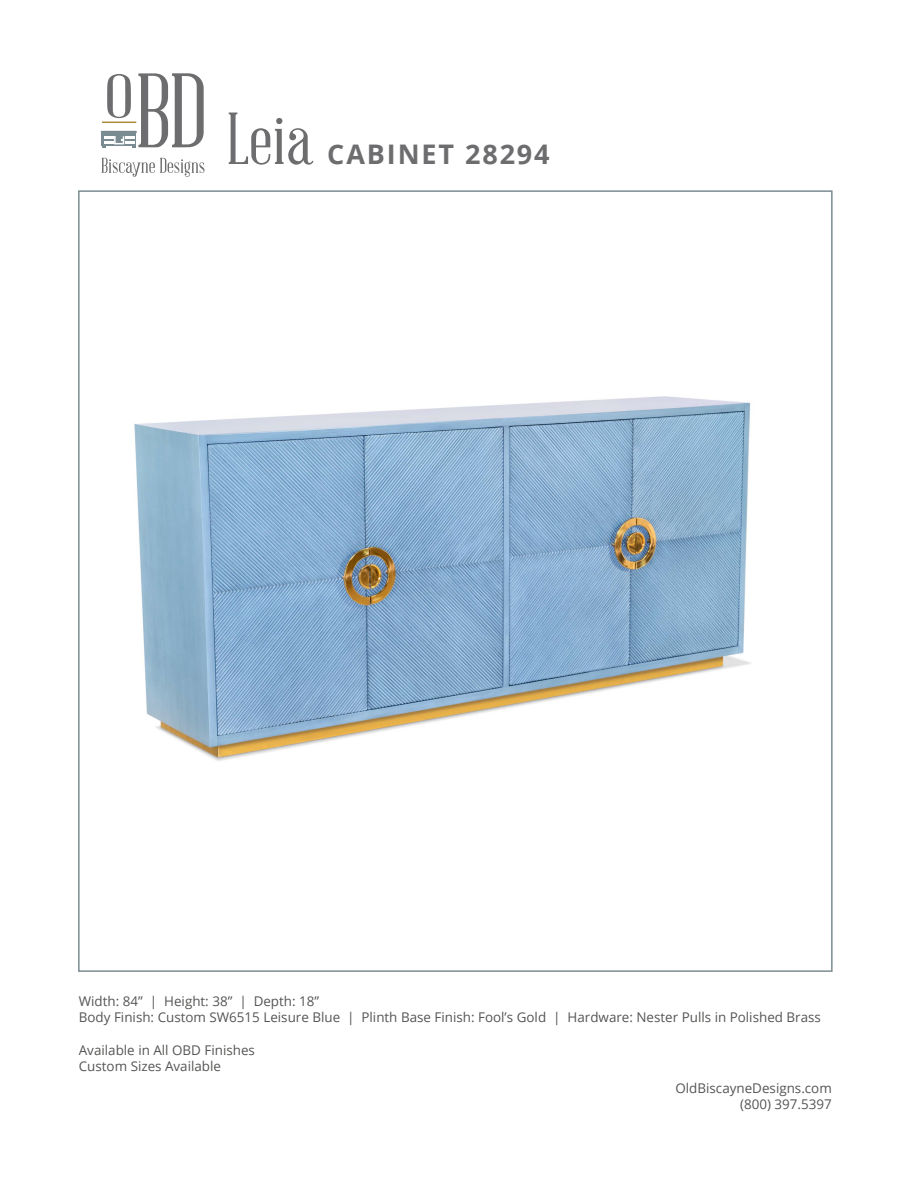
<style>
.page{position:relative;width:918px;height:1188px;background:#fff}
.page>*{position:absolute;margin:0;border:0;box-sizing:border-box;transform-origin:0 0}
.t1{font:72px "Abraham Lincoln";color:#6d6d6f}
.t2{font:700 27px "Open Sans";letter-spacing:.07em;color:#6d6d6f}
.t3{font:13.35px/16px "Open Sans";color:#545653}
</style>
<div class="page">
<img style="left:134px;top:396px;width:617px;height:365px">
<svg style="left:102px;top:158px;width:103px;height:19px"></svg>
<svg style="left:101px;top:73px;width:103px;height:75px"></svg>
<h1 class="t1" style="left:227px;top:101px;width:86px">Leia</h1>
<h2 class="t2" style="left:327px;top:136px;width:224px">CABINET 28294</h2>
<p class="t3" style="left:79px;top:993px;width:744px">Width: 84” | Height: 38” | Depth: 18”<br>Body Finish: Custom SW6515 Leisure Blue | Plinth Base Finish: Fool’s Gold | Hardware: Nester Pulls in Polished Brass</p>
<p class="t3" style="left:79px;top:1041px;width:178px">Available in All OBD Finishes<br>Custom Sizes Available</p>
<p class="t3" style="left:675px;top:1080px;width:158px;text-align:right">OldBiscayneDesigns.com (800) 397.5397</p>
</div>
